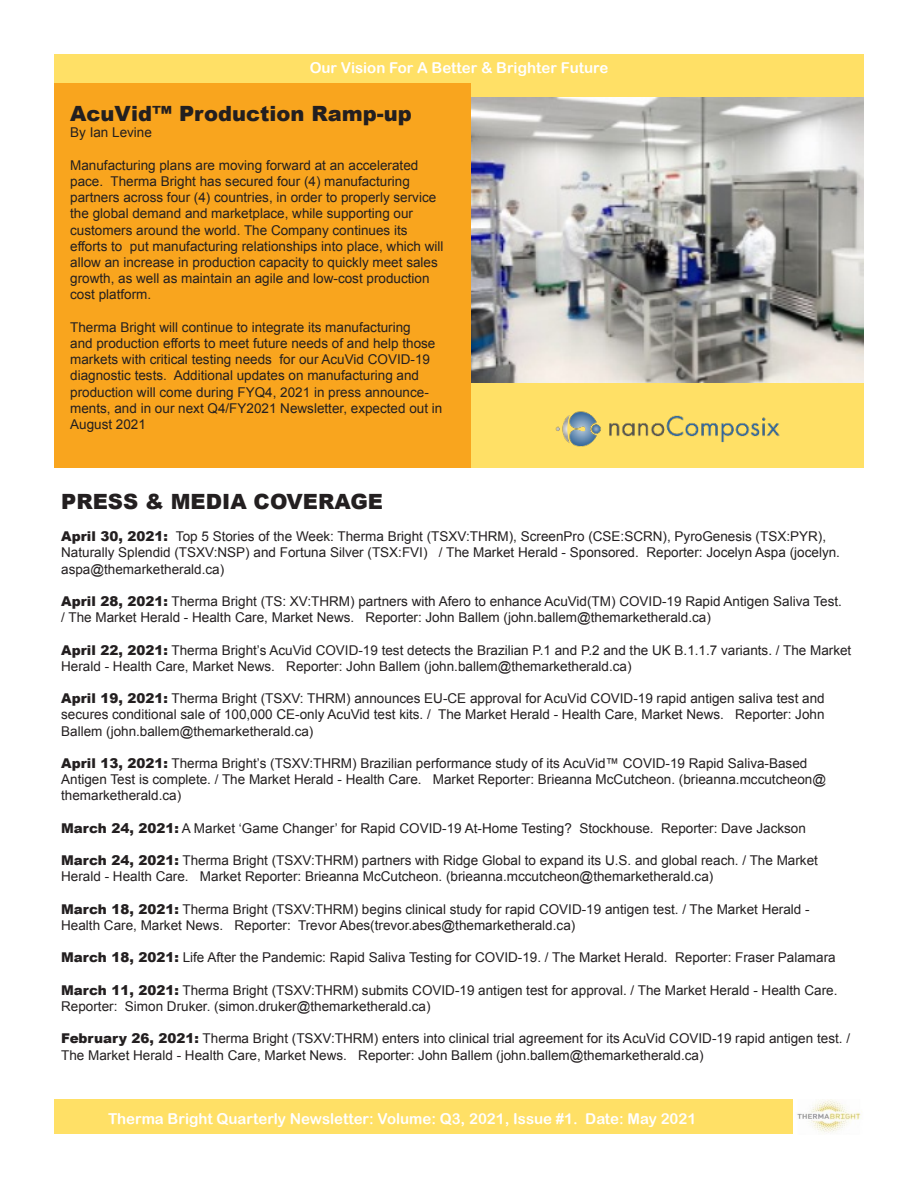
<style>
.page{position:relative;width:918px;height:1188px;background:#fff}
.page>*{position:absolute;margin:0;border:0;box-sizing:border-box;transform-origin:0 0}
.t1{font:900 21px "Arial";color:#231f20}
.Paragraph_Style_1{font:15px "Arial Rounded MT Bold";color:#fff}
.t2{font:13.5px/16.2px "Arial";color:#231f20}
.s1{font-weight:900}
</style>
<div class="page">
<div style="left:54px;top:81px;width:419px;height:387px;background:#f9a51e"></div>
<div style="left:472px;top:81px;width:392px;height:387px;background:#ffe066"></div>
<div style="left:54px;top:1100px;width:810px;height:34px;background:#ffe066"></div>
<img style="left:555px;top:411px;width:225px;height:36px">
<img style="left:472px;top:98px;width:392px;height:284px">
<div style="left:54px;top:54px;width:810px;height:29px;background:#ffe066"></div>
<img style="left:793px;top:1099px;width:71px;height:35px">
<p class="Paragraph_Style_1" style="left:310px;top:59px;width:300px">Our Vision For A Better &amp; Brighter Future</p>
<p class="t1" style="left:70px;top:98px;width:343px">AcuVid™ Production Ramp-up</p>
<p class="t2" style="left:70px;top:125px;width:83px">By Ian Levine</p>
<p class="t2" style="left:70px;top:157px;width:375px">Manufacturing plans are moving forward at an accelerated pace. Therma Bright has secured four (4) manufacturing partners across four (4) countries, in order to properly service the global demand and marketplace, while supporting our customers around the world. The Company continues its efforts to put manufacturing relationships into place, which will allow an increase in production capacity to quickly meet sales growth, as well as maintain an agile and low-cost production cost platform.</p>
<p class="t2" style="left:70px;top:319px;width:374px">Therma Bright will continue to integrate its manufacturing<br>and production efforts to meet future needs of and help those markets with critical testing needs for our AcuVid COVID-19 diagnostic tests. Additional updates on manufacturing and production will come during FYQ4, 2021 in press announce&shy;ments, and in our next Q4/FY2021 Newsletter, expected out in August 2021</p>
<p class="t1" style="left:61px;top:486px;width:323px">PRESS &amp; MEDIA COVERAGE</p>
<p class="t2" style="left:61px;top:529px;width:780px"><span class="s1">April 30, 2021:</span> Top 5 Stories of the Week: Therma Bright (TSXV:THRM), ScreenPro (CSE:SCRN), PyroGenesis (TSX:PYR),<br>Naturally Splendid (TSXV:NSP) and Fortuna Silver (TSX:FVI) / The Market Herald - Sponsored. Reporter: Jocelyn Aspa (jocelyn. aspa@themarketherald.ca)</p>
<p class="t2" style="left:61px;top:593px;width:782px"><span class="s1">April 28, 2021:</span> Therma Bright (TS: XV:THRM) partners with Afero to enhance AcuVid(TM) COVID-19 Rapid Antigen Saliva Test. / The Market Herald - Health Care, Market News. Reporter: John Ballem (john.ballem@themarketherald.ca)</p>
<p class="t2" style="left:61px;top:642px;width:792px"><span class="s1">April 22, 2021:</span> Therma Bright’s AcuVid COVID-19 test detects the Brazilian P.1 and P.2 and the UK B.1.1.7 variants. / The Market<br>Herald - Health Care, Market News. Reporter: John Ballem (john.ballem@themarketherald.ca)</p>
<p class="t2" style="left:61px;top:691px;width:765px;text-align:justify"><span class="s1">April 19, 2021:</span> Therma Bright (TSXV: THRM) announces EU-CE approval for AcuVid COVID-19 rapid antigen saliva test and secures conditional sale of 100,000 CE-only AcuVid test kits. / The Market Herald - Health Care, Market News. Reporter: John Ballem (john.ballem@themarketherald.ca)</p>
<p class="t2" style="left:61px;top:755px;width:767px"><span class="s1">April 13, 2021:</span> Therma Bright’s (TSXV:THRM) Brazilian performance study of its AcuVid™ COVID-19 Rapid Saliva-Based<br>Antigen Test is complete. / The Market Herald - Health Care. Market Reporter: Brieanna McCutcheon. (brieanna.mccutcheon@ themarketherald.ca)</p>
<p class="t2" style="left:61px;top:820px;width:746px"><span class="s1">March 24, 2021:</span> A Market ‘Game Changer’ for Rapid COVID-19 At-Home Testing? Stockhouse. Reporter: Dave Jackson</p>
<p class="t2" style="left:61px;top:853px;width:758px"><span class="s1">March 24, 2021:</span> Therma Bright (TSXV:THRM) partners with Ridge Global to expand its U.S. and global reach. / The Market<br>Herald - Health Care. Market Reporter: Brieanna McCutcheon. (brieanna.mccutcheon@themarketherald.ca)</p>
<p class="t2" style="left:61px;top:901px;width:750px"><span class="s1">March 18, 2021:</span> Therma Bright (TSXV:THRM) begins clinical study for rapid COVID-19 antigen test. / The Market Herald -<br>Health Care, Market News. Reporter: Trevor Abes(trevor.abes@themarketherald.ca)</p>
<p class="t2" style="left:61px;top:950px;width:776px"><span class="s1">March 18, 2021:</span> Life After the Pandemic: Rapid Saliva Testing for COVID-19. / The Market Herald. Reporter: Fraser Palamara</p>
<p class="t2" style="left:61px;top:982px;width:778px"><span class="s1">March 11, 2021:</span> Therma Bright (TSXV:THRM) submits COVID-19 antigen test for approval. / The Market Herald - Health Care.<br>Reporter: Simon Druker. (simon.druker@themarketherald.ca)</p>
<p class="t2" style="left:61px;top:1031px;width:790px"><span class="s1">February 26, 2021:</span> Therma Bright (TSXV:THRM) enters into clinical trial agreement for its AcuVid COVID-19 rapid antigen test. /<br>The Market Herald - Health Care, Market News. Reporter: John Ballem (john.ballem@themarketherald.ca)</p>
<p class="Paragraph_Style_1" style="left:108px;top:1110px;width:590px">Therma Bright Quarterly Newsletter: Volume: Q3, 2021, Issue #1. Date: May 2021</p>
</div>
